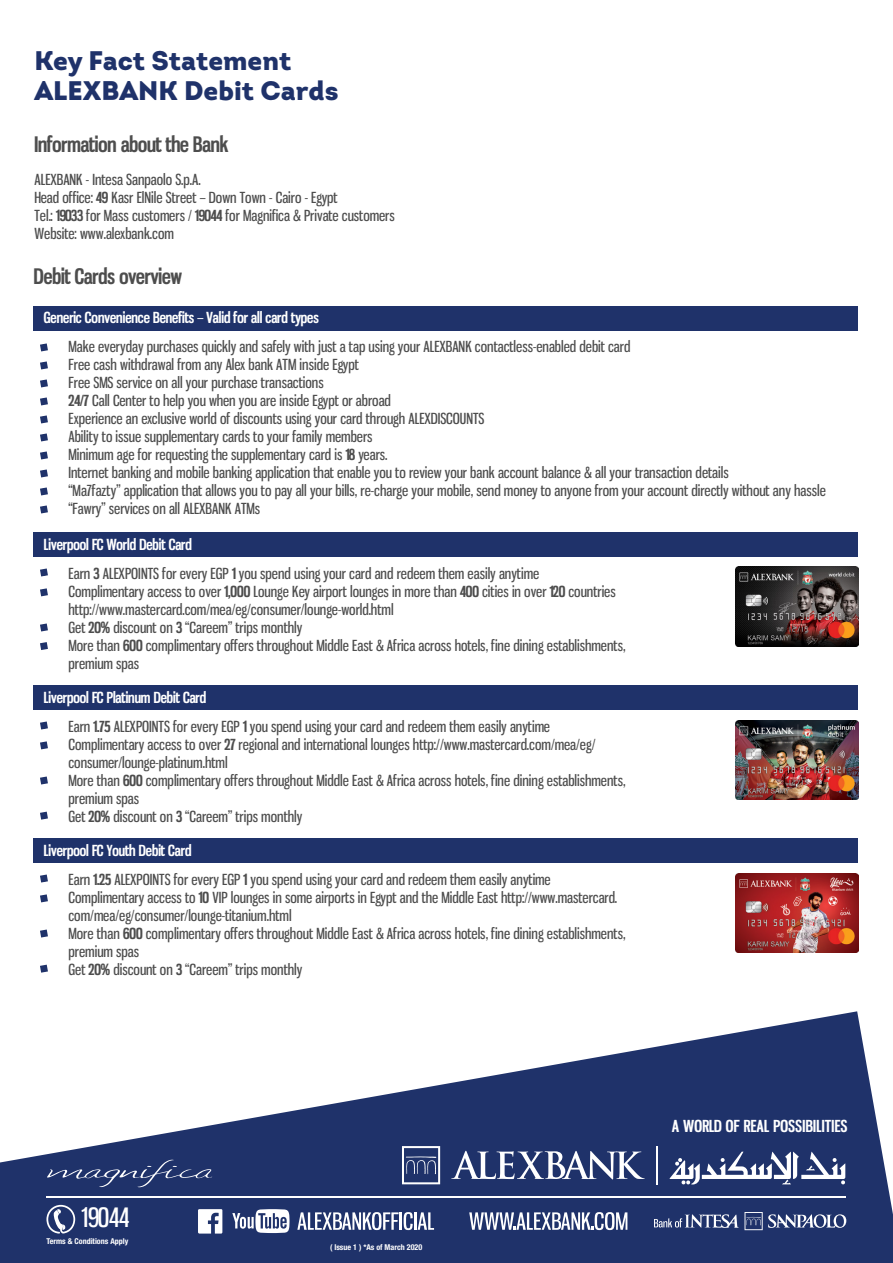
<style>
.page{position:relative;width:893px;height:1263px;background:#fff}
.page>*{position:absolute;margin:0;border:0;box-sizing:border-box;transform-origin:0 0}
.t1{font:900 26.85px "Intro";color:#1f326a}
.t2{font:26.25px "Gnuolane";color:#fff}
.t3{font:700 21px "Gnuolane";color:#4d4d4d}
.t4{font:700 16.2px "Gnuolane";letter-spacing:.025em;color:#fff}
.t5{font:15px/18px "Gnuolane";color:#4d4d4d}
.t6{font:700 15px "Gnuolane";color:#fff}
.t7{font:700 condensed 8.1px "Helvetica Neue LT Pro";color:#fff}
.s1{font-weight:700}
</style>
<div class="page">
<svg style="left:40px;top:343px;width:8px;height:8px"></svg>
<svg style="left:40px;top:361px;width:8px;height:8px"></svg>
<svg style="left:40px;top:379px;width:8px;height:8px"></svg>
<svg style="left:40px;top:397px;width:8px;height:8px"></svg>
<svg style="left:40px;top:415px;width:8px;height:8px"></svg>
<svg style="left:40px;top:433px;width:8px;height:8px"></svg>
<svg style="left:40px;top:451px;width:8px;height:8px"></svg>
<svg style="left:40px;top:469px;width:8px;height:8px"></svg>
<svg style="left:40px;top:487px;width:8px;height:8px"></svg>
<svg style="left:40px;top:505px;width:8px;height:8px"></svg>
<svg style="left:40px;top:568px;width:8px;height:8px"></svg>
<svg style="left:40px;top:721px;width:8px;height:8px"></svg>
<svg style="left:40px;top:874px;width:8px;height:8px"></svg>
<svg style="left:40px;top:588px;width:8px;height:8px"></svg>
<svg style="left:40px;top:741px;width:8px;height:8px"></svg>
<svg style="left:40px;top:894px;width:8px;height:8px"></svg>
<svg style="left:40px;top:623px;width:8px;height:8px"></svg>
<svg style="left:40px;top:776px;width:8px;height:8px"></svg>
<svg style="left:40px;top:929px;width:8px;height:8px"></svg>
<svg style="left:40px;top:642px;width:8px;height:8px"></svg>
<svg style="left:40px;top:812px;width:8px;height:8px"></svg>
<svg style="left:40px;top:965px;width:8px;height:8px"></svg>
<div style="left:34px;top:306px;width:824px;height:24px;background:#1f326a"></div>
<div style="left:34px;top:532px;width:824px;height:25px;background:#1f326a"></div>
<div style="left:34px;top:685px;width:824px;height:25px;background:#1f326a"></div>
<div style="left:34px;top:838px;width:824px;height:25px;background:#1f326a"></div>
<img style="left:736px;top:566px;width:122px;height:80px">
<img style="left:736px;top:720px;width:122px;height:79px">
<img style="left:736px;top:873px;width:122px;height:79px">
<svg style="left:0;top:1011px;width:893px;height:252px;fill:#1f326a"></svg>
<svg style="left:402px;top:1146px;width:38px;height:38px"></svg>
<hr style="left:656px;top:1146px;width:2px;height:38px;background:#fff">
<svg style="left:670px;top:1152px;width:175px;height:32px"></svg>
<svg style="left:451px;top:1151px;width:194px;height:28px"></svg>
<hr style="left:46px;top:1196px;width:800px;height:2px;background:#fff">
<svg style="left:654px;top:1212px;width:192px;height:18px;background:#56648e"></svg>
<svg style="left:198px;top:1209px;width:24px;height:24px"></svg>
<svg style="left:232px;top:1209px;width:57px;height:24px"></svg>
<svg style="left:297px;top:1212px;width:137px;height:18px"></svg>
<svg style="left:469px;top:1212px;width:158px;height:18px"></svg>
<svg style="left:46px;top:1205px;width:29px;height:28px"></svg>
<svg style="left:47px;top:1160px;width:165px;height:27px;background:#344578"></svg>
<p class="t1" style="left:34px;top:43px;width:258px">Key Fact Statement</p>
<p class="t1" style="left:34px;top:73px;width:306px">ALEXBANK Debit Cards</p>
<p class="t3" style="left:34px;top:129px;width:195px">Information about the Bank</p>
<p class="t5" style="left:34px;top:169px;width:168px">ALEXBANK - Intesa Sanpaolo S.p.A.</p>
<p class="t5" style="left:34px;top:187px;width:305px">Head office: <span class="s1">49</span> Kasr ElNile Street – Down Town - Cairo - Egypt</p>
<p class="t5" style="left:34px;top:205px;width:362px">Tel.: <span class="s1">19033</span> for Mass customers / <span class="s1">19044</span> for Magnifica &amp; Private customers</p>
<p class="t5" style="left:34px;top:223px;width:141px">Website: www.alexbank.com</p>
<p class="t3" style="left:34px;top:261px;width:149px">Debit Cards overview</p>
<p class="t6" style="left:44px;top:307px;width:276px">Generic Convenience Benefits – Valid for all card types</p>
<p class="t5" style="left:41px;top:337px;width:590px">• Make everyday purchases quickly and safely with just a tap using your ALEXBANK contactless-enabled debit card</p>
<p class="t5" style="left:41px;top:355px;width:319px">• Free cash withdrawal from any Alex bank ATM inside Egypt</p>
<p class="t5" style="left:41px;top:373px;width:284px">• Free SMS service on all your purchase transactions</p>
<p class="t5" style="left:41px;top:391px;width:351px"><span class="s1">• 24/7</span> Call Center to help you when you are inside Egypt or abroad</p>
<p class="t5" style="left:41px;top:409px;width:444px">• Experience an exclusive world of discounts using your card through ALEXDISCOUNTS</p>
<p class="t5" style="left:41px;top:427px;width:333px">• Ability to issue supplementary cards to your family members</p>
<p class="t5" style="left:41px;top:445px;width:348px">• Minimum age for requesting the supplementary card is <span class="s1">18</span> years.</p>
<p class="t5" style="left:41px;top:463px;width:689px">• Internet banking and mobile banking application that enable you to review your bank account balance &amp; all your transaction details</p>
<p class="t5" style="left:41px;top:481px;width:786px">• “Ma7fazty” application that allows you to pay all your bills, re-charge your mobile, send money to anyone from your account directly without any hassle</p>
<p class="t5" style="left:41px;top:499px;width:220px">• “Fawry” services on all ALEXBANK ATMs</p>
<p class="t6" style="left:44px;top:534px;width:149px">Liverpool FC World Debit Card</p>
<p class="t5" style="left:41px;top:563px;width:499px">• Earn <span class="s1">3</span> ALEXPOINTS for every EGP <span class="s1">1</span> you spend using your card and redeem them easily anytime</p>
<p class="t5" style="left:68px;top:581px;width:549px;text-indent:-27px">• Complimentary access to over <span class="s1">1,000</span> Lounge Key airport lounges in more than <span class="s1">400</span> cities in over <span class="s1">120</span> countries http://www.mastercard.com/mea/eg/consumer/lounge-world.html</p>
<p class="t5" style="left:41px;top:617px;width:262px">• Get <span class="s1">20%</span> discount on <span class="s1">3</span> “Careem” trips monthly</p>
<p class="t5" style="left:68px;top:635px;width:558px;text-indent:-27px">• More than <span class="s1">600</span> complimentary offers throughout Middle East &amp; Africa across hotels, fine dining establishments, premium spas</p>
<p class="t6" style="left:44px;top:687px;width:164px">Liverpool FC Platinum Debit Card</p>
<p class="t5" style="left:41px;top:716px;width:510px">• Earn <span class="s1">1.75</span> ALEXPOINTS for every EGP <span class="s1">1</span> you spend using your card and redeem them easily anytime</p>
<p class="t5" style="left:68px;top:734px;width:528px;text-indent:-27px">• Complimentary access to over <span class="s1">27</span> regional and international lounges http://www.mastercard.com/mea/eg/ consumer/lounge-platinum.html</p>
<p class="t5" style="left:68px;top:770px;width:558px;text-indent:-27px">• More than <span class="s1">600</span> complimentary offers throughout Middle East &amp; Africa across hotels, fine dining establishments, premium spas</p>
<p class="t5" style="left:41px;top:806px;width:262px">• Get <span class="s1">20%</span> discount on <span class="s1">3</span> “Careem” trips monthly</p>
<p class="t6" style="left:44px;top:840px;width:149px">Liverpool FC Youth Debit Card</p>
<p class="t5" style="left:41px;top:869px;width:511px">• Earn <span class="s1">1.25</span> ALEXPOINTS for every EGP <span class="s1">1</span> you spend using your card and redeem them easily anytime</p>
<p class="t5" style="left:68px;top:887px;width:550px;text-indent:-27px">• Complimentary access to <span class="s1">10</span> VIP lounges in some airports in Egypt and the Middle East http://www.mastercard. com/mea/eg/consumer/lounge-titanium.html</p>
<p class="t5" style="left:68px;top:923px;width:558px;text-indent:-27px">• More than <span class="s1">600</span> complimentary offers throughout Middle East &amp; Africa across hotels, fine dining establishments, premium spas</p>
<p class="t5" style="left:41px;top:959px;width:262px">• Get <span class="s1">20%</span> discount on <span class="s1">3</span> “Careem” trips monthly</p>
<p class="t2" style="left:82px;top:1199px;width:49px">19044</p>
<p class="t7" style="left:47px;top:1236px;width:83px">Terms &amp; Conditions Apply</p>
<p class="t7" style="left:330px;top:1242px;width:94px">( Issue 1 ) *As of March 2020</p>
<p class="t4" style="left:672px;top:1114px;width:177px">A WORLD OF REAL POSSIBILITIES</p>
</div>
